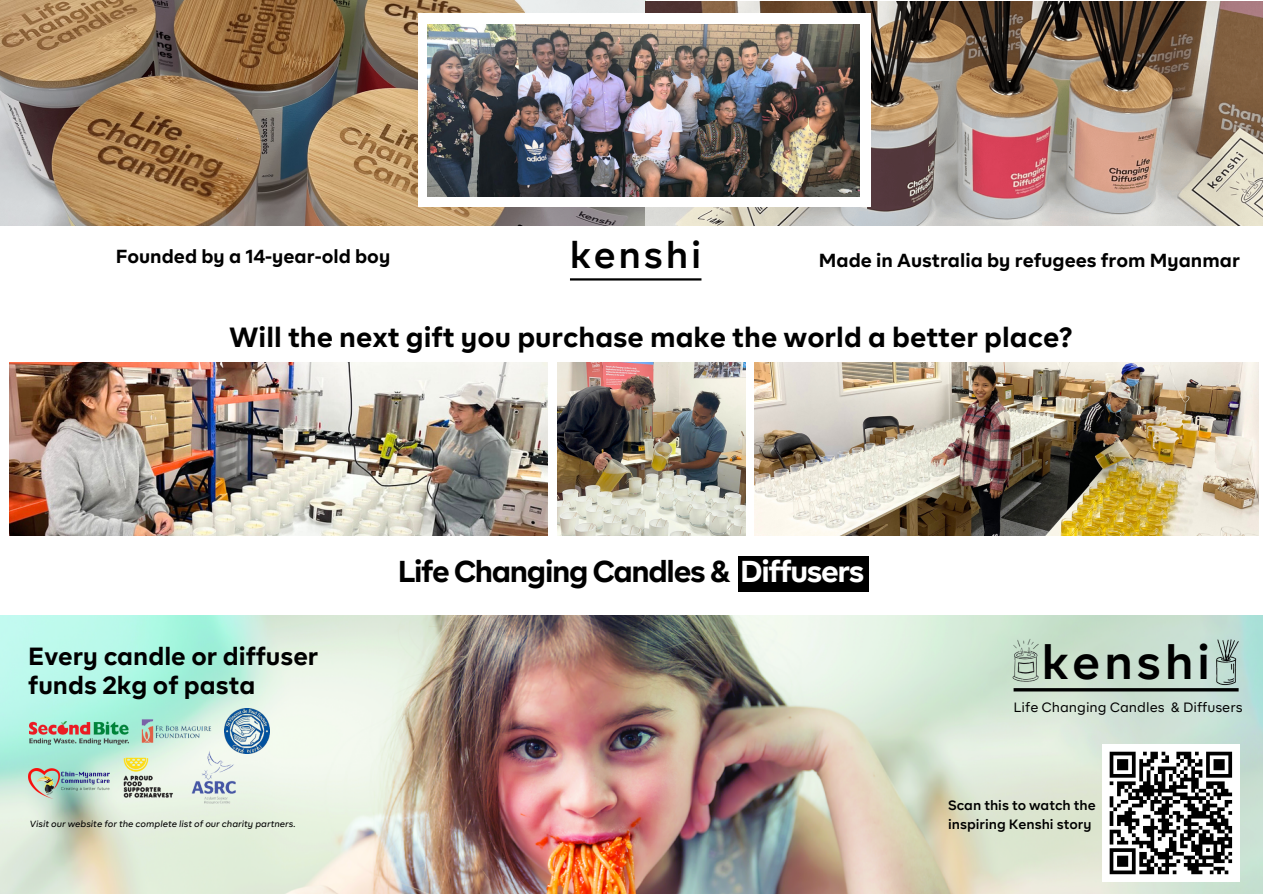
<style>
.page{position:relative;width:1263px;height:894px;background:#fff}
.page>*{position:absolute;margin:0;border:0;box-sizing:border-box;transform-origin:0 0}
.t1{font:600 47.55px "BR Firma";letter-spacing:.075em;color:#000}
.t2{font:600 37.05px "BR Firma";letter-spacing:.075em;color:#000}
.t3{font:700 30.15px "BR Firma";letter-spacing:-.045em;color:#000}
.t4{font:700 27.75px "BR Firma";color:#000}
.t5{font:700 24.9px "BR Firma";color:#000}
.t6{font:700 18.9px "BR Firma";color:#000}
.t7{font:600 13.5px "BR Firma";color:#000}
.t8{font:13.5px "BR Firma";color:#000}
.t9{font:italic 500 8.85px "BR Firma";color:#000}
.s1{color:#fff}
</style>
<div class="page">
<img style="left:0;top:0;width:645px;height:225px">
<img style="left:645px;top:2px;width:618px;height:224px">
<div style="left:418px;top:14px;width:452px;height:193px;background:#fff"></div>
<img style="left:428px;top:24px;width:432px;height:172px">
<hr style="left:570px;top:278px;width:131px;height:2px;background:#000">
<div style="left:738px;top:556px;width:131px;height:36px;background:#000"></div>
<img style="left:10px;top:362px;width:537px;height:173px">
<img style="left:754px;top:362px;width:504px;height:173px">
<img style="left:557px;top:362px;width:188px;height:173px">
<img style="left:0;top:615px;width:1263px;height:278px">
<img style="left:30px;top:721px;width:99px;height:23px">
<img style="left:119px;top:749px;width:54px;height:54px">
<img style="left:191px;top:750px;width:45px;height:54px">
<img style="left:141px;top:716px;width:73px;height:28px">
<img style="left:28px;top:767px;width:81px;height:31px">
<img style="left:225px;top:707px;width:45px;height:45px">
<img style="left:1010px;top:638px;width:32px;height:44px">
<img style="left:1210px;top:635px;width:33px;height:52px">
<hr style="left:1013px;top:688px;width:225px;height:3px;background:#000">
<div style="left:1102px;top:744px;width:137px;height:137px;background:#fff"></div>
<svg style="left:1109px;top:751px;width:124px;height:124px"></svg>
<p class="t6" style="left:116px;top:248px;width:276px">Founded by a 14-year-old boy</p>
<p class="t2" style="left:570px;top:239px;width:133px">kenshi</p>
<p class="t6" style="left:819px;top:252px;width:422px">Made in Australia by refugees from Myanmar</p>
<p class="t4" style="left:229px;top:325px;width:845px">Will the next gift you purchase make the world a better place?</p>
<p class="t5" style="left:28px;top:645px;width:292px">Every candle or diffuser</p>
<p class="t5" style="left:28px;top:674px;width:229px">funds 2kg of pasta</p>
<p class="t9" style="left:30px;top:819px;width:267px">Visit our website for the complete list of our charity partners.</p>
<p class="t3" style="left:398px;top:558px;width:468px">Life Changing Candles &amp; <span class="s1">Diffusers</span></p>
<p class="t1" style="left:1042px;top:641px;width:170px">kenshi</p>
<p class="t8" style="left:1013px;top:701px;width:231px">Life Changing Candles &amp; Diffusers</p>
<p class="t7" style="left:948px;top:799px;width:149px">Scan this to watch the</p>
<p class="t7" style="left:948px;top:818px;width:145px">inspiring Kenshi story</p>
</div>
